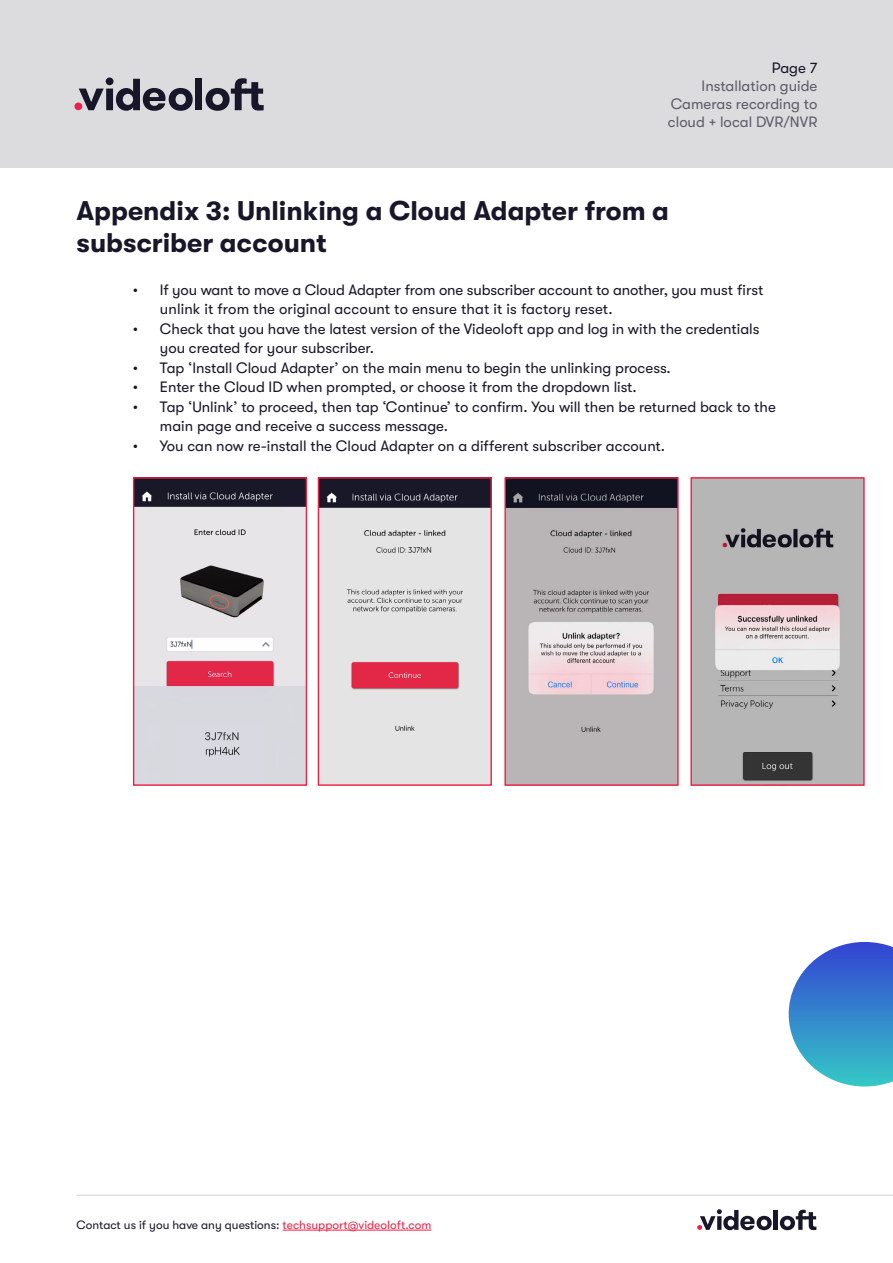
<style>
.page{position:relative;width:893px;height:1263px;background:#fff}
.page>*{position:absolute;margin:0;border:0;box-sizing:border-box;transform-origin:0 0}
.t1{font:700 27px/32.4px "GT Walsheim";color:#171729}
.t2{font:15px/19.5px "GT Walsheim";color:#171729}
.t3{font:15px/18px "GT Walsheim";color:#5d5d69;text-align:justify}
.t4{font:12px "GT Walsheim";color:#171729}
.s1{color:#ed2145}
</style>
<div class="page">
<div style="left:0;top:0;width:893px;height:168px;background:#dcdcdf"></div>
<svg style="left:79px;top:78px;width:114px;height:33px"></svg>
<div style="left:196px;top:79px;width:6px;height:31px;background:#171729"></div>
<svg style="left:206px;top:78px;width:58px;height:33px"></svg>
<div style="left:74px;top:103px;width:8px;height:7px;background:#ed2145;border-radius:50%"></div>
<hr style="left:77px;top:1195px;width:816px;height:1px;background:#d4d1d1">
<div style="left:773px;top:1210px;width:5px;height:20px;background:#171729"></div>
<svg style="left:780px;top:1210px;width:36px;height:20px"></svg>
<svg style="left:697px;top:1209px;width:75px;height:21px"></svg>
<img style="left:692px;top:479px;width:171px;height:305px">
<div style="left:690px;top:477px;width:175px;height:309px;border:1px solid #ed2145"></div>
<img style="left:506px;top:479px;width:171px;height:305px">
<div style="left:504px;top:477px;width:175px;height:309px;border:1px solid #ed2145"></div>
<img style="left:320px;top:479px;width:170px;height:305px">
<div style="left:318px;top:477px;width:174px;height:309px;border:1px solid #ed2145"></div>
<img style="left:135px;top:479px;width:170px;height:305px">
<div style="left:133px;top:477px;width:174px;height:309px;border:1px solid #ed2145"></div>
<svg style="left:789px;top:942px;width:104px;height:144px"></svg>
<hr style="left:283px;top:1230px;width:148px;height:1px;background:#ed2145">
<p class="t2" style="left:772px;top:58px;width:47px">Page 7</p>
<p class="t3" style="left:668px;top:77px;width:151px;text-indent:34px">Installation guide Cameras recording to cloud + local DVR/NVR</p>
<h1 class="t1" style="left:77px;top:194px;width:594px">Appendix 3: Unlinking a Cloud Adapter from a subscriber account</h1>
<p class="t2" style="left:160px;top:280px;width:605px;text-indent:-27px">• If you want to move a Cloud Adapter from one subscriber account to another, you must first unlink it from the original account to ensure that it is factory reset.</p>
<p class="t2" style="left:160px;top:319px;width:601px;text-indent:-27px">• Check that you have the latest version of the Videoloft app and log in with the credentials you created for your subscriber.</p>
<p class="t2" style="left:133px;top:358px;width:539px">• Tap ‘Install Cloud Adapter’ on the main menu to begin the unlinking process.</p>
<p class="t2" style="left:133px;top:377px;width:505px">• Enter the Cloud ID when prompted, or choose it from the dropdown list.</p>
<p class="t2" style="left:160px;top:397px;width:617px;text-indent:-27px">• Tap ‘Unlink’ to proceed, then tap ‘Continue’ to confirm. You will then be returned back to the main page and receive a success message.</p>
<p class="t2" style="left:133px;top:436px;width:534px">• You can now re-install the Cloud Adapter on a different subscriber account.</p>
<p class="t4" style="left:77px;top:1218px;width:356px">Contact us if you have any questions: <span class="s1">techsupport@videoloft.com</span></p>
</div>
